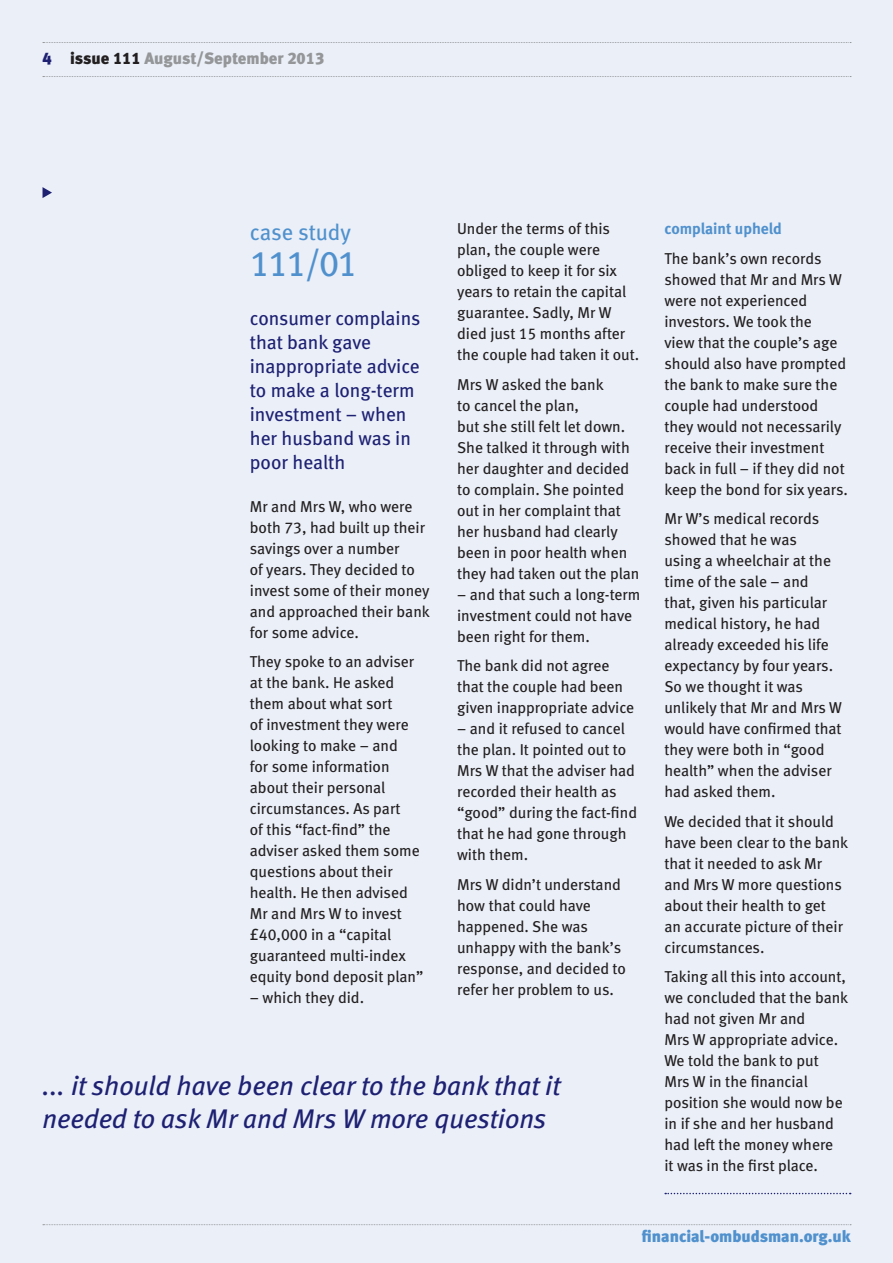
<style>
.page{position:relative;width:893px;height:1263px;background:#eaeff8}
.page>*{position:absolute;margin:0;border:0;box-sizing:border-box;transform-origin:0 0}
.t1{font:36px "Meta Book LF";color:#5091cd}
.t2{font:italic 27px/33px "Meta Book LF";color:#1e2172}
.t3{font:22.5px "Meta Book LF";letter-spacing:-.005em;color:#5091cd}
.t4{font:19.5px/24px "Meta Book LF";color:#1e2172}
.t5{font:16.5px "Meta Black LF";color:#949698}
.t6{font:16.5px "Meta Black LF";color:#5091cd}
.t7{font:15.75px/21px "Meta Book LF";color:#231f20}
.t8{font:15.75px "Meta Bold LF";color:#5091cd}
.s1{color:#1e2172}
.s2{color:#231f20}
</style>
<div class="page">
<svg style="left:43px;top:42px;width:808px;height:1px"></svg>
<svg style="left:43px;top:76px;width:808px;height:1px"></svg>
<svg style="left:43px;top:1224px;width:808px;height:1px"></svg>
<svg style="left:665px;top:1193px;width:186px;height:1px"></svg>
<svg style="left:43px;top:187px;width:9px;height:11px"></svg>
<p class="t5" style="left:43px;top:48px;width:283px"><span class="s1">4</span> <span class="s2">issue 111</span> August/September 2013</p>
<h5 class="t3" style="left:250px;top:219px;width:103px">case study</h5>
<h2 class="t1" style="left:250px;top:242px;width:109px">111/01</h2>
<h3 class="t4" style="left:250px;top:306px;width:172px">consumer complains that bank gave inappropriate advice to make a long-term investment – when her husband was in poor health</h3>
<p class="t7" style="left:250px;top:495px;width:182px">Mr and Mrs W, who were both 73, had built up their savings over a number<br>of years. They decided to invest some of their money and approached their bank for some advice.</p>
<p class="t7" style="left:250px;top:651px;width:175px">They spoke to an adviser at the bank. He asked them about what sort<br>of investment they were looking to make – and<br>for some information about their personal circumstances. As part<br>of this “fact-find” the adviser asked them some questions about their health. He then advised<br>Mr and Mrs W to invest £40,000 in a “capital guaranteed multi-index equity bond deposit plan”</p>
<p class="t7" style="left:250px;top:987px;width:116px">– which they did.</p>
<p class="t7" style="left:457px;top:218px;width:184px">Under the terms of this plan, the couple were obliged to keep it for six years to retain the capital guarantee. Sadly, Mr W died just 15 months after the couple had taken it out.</p>
<p class="t7" style="left:457px;top:374px;width:184px">Mrs W asked the bank<br>to cancel the plan,<br>but she still felt let down.<br>She talked it through with her daughter and decided to complain. She pointed out in her complaint that her husband had clearly been in poor health when they had taken out the plan</p>
<p class="t7" style="left:457px;top:584px;width:185px">– and that such a long-term investment could not have been right for them.</p>
<p class="t7" style="left:457px;top:655px;width:179px">The bank did not agree that the couple had been given inappropriate advice</p>
<p class="t7" style="left:457px;top:718px;width:181px">– and it refused to cancel the plan. It pointed out to<br>Mrs W that the adviser had recorded their health as “good” during the fact-find that he had gone through with them.</p>
<p class="t7" style="left:457px;top:874px;width:170px">Mrs W didn’t understand how that could have happened. She was unhappy with the bank’s response, and decided to refer her problem to us.</p>
<h2 class="t2" style="left:43px;top:1069px;width:519px">... it should have been clear to the bank that it needed to ask Mr and Mrs W more questions</h2>
<h6 class="t8" style="left:664px;top:220px;width:119px">complaint upheld</h6>
<p class="t7" style="left:664px;top:248px;width:185px">The bank’s own records showed that Mr and Mrs W were not experienced investors. We took the<br>view that the couple’s age should also have prompted the bank to make sure the couple had understood they would not necessarily receive their investment back in full – if they did not keep the bond for six years.</p>
<p class="t7" style="left:664px;top:508px;width:179px">Mr W’s medical records showed that he was<br>using a wheelchair at the time of the sale – and that, given his particular medical history, he had already exceeded his life expectancy by four years.<br>So we thought it was unlikely that Mr and Mrs W would have confirmed that they were both in “good health” when the adviser had asked them.</p>
<p class="t7" style="left:664px;top:811px;width:185px">We decided that it should have been clear to the bank that it needed to ask Mr and Mrs W more questions about their health to get<br>an accurate picture of their circumstances.</p>
<p class="t7" style="left:664px;top:966px;width:185px">Taking all this into account, we concluded that the bank had not given Mr and<br>Mrs W appropriate advice.<br>We told the bank to put<br>Mrs W in the financial position she would now be in if she and her husband had left the money where<br>it was in the first place.</p>
<p class="t6" style="left:642px;top:1226px;width:211px">financial-ombudsman.org.uk</p>
</div>
